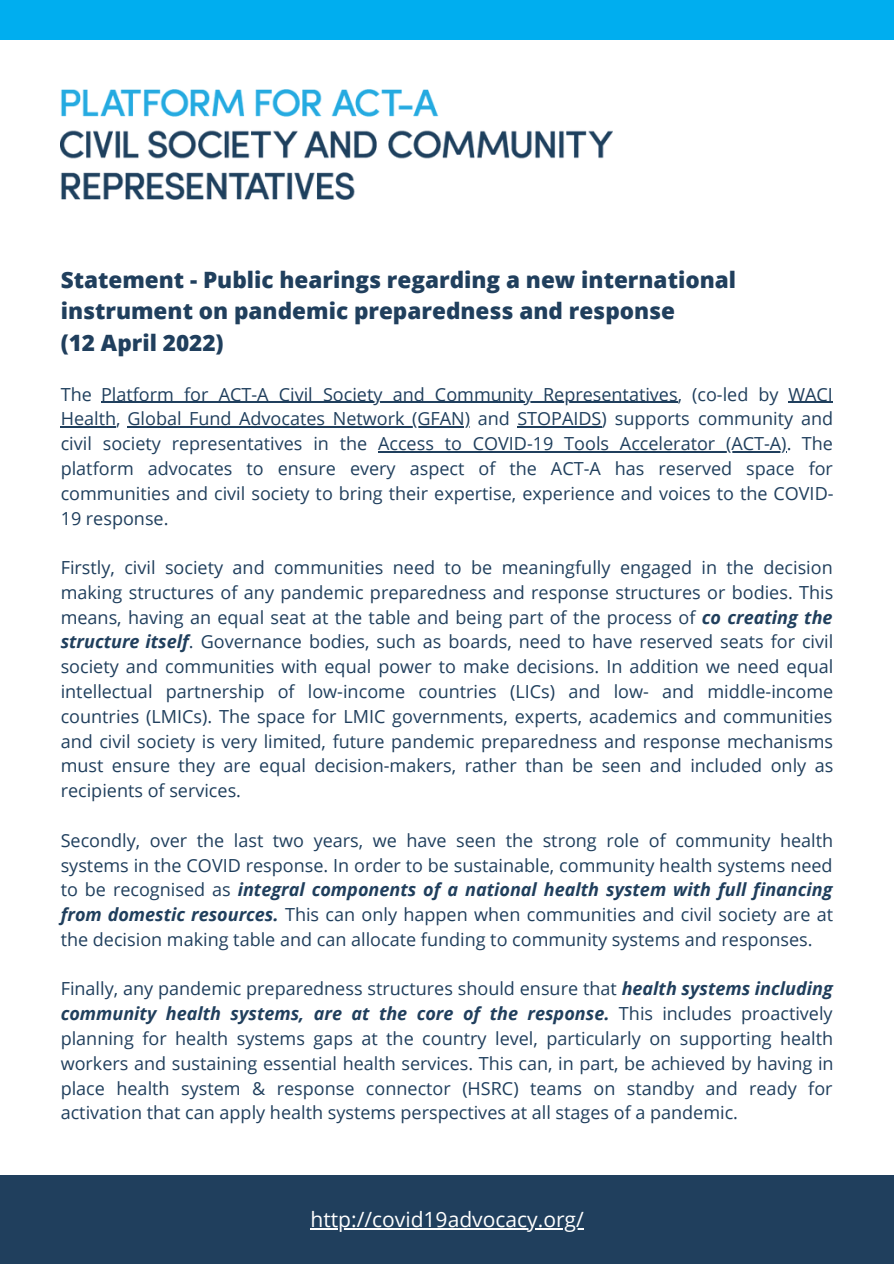
<style>
.page{position:relative;width:894px;height:1264px;background:#fff}
.page>*{position:absolute;margin:0;border:0;box-sizing:border-box;transform-origin:0 0}
.t1{font:800 22.5px/31.5px "Open Sans";color:#203f5d}
.t2{font:21px "Open Sans";color:#fff}
.t3{font:18px/24.8px "Open Sans";color:#203f5d;text-align:justify}
.s1{font-weight:700;font-style:italic}
</style>
<div class="page">
<div style="left:0;top:0;width:893px;height:40px;background:#00aeef"></div>
<div style="left:0;top:1175px;width:893px;height:88px;background:#203f5d"></div>
<hr style="left:101px;top:402px;width:576px;height:1px;background:#203f5d">
<hr style="left:788px;top:402px;width:44px;height:1px;background:#203f5d">
<hr style="left:61px;top:426px;width:55px;height:1px;background:#203f5d">
<hr style="left:127px;top:426px;width:343px;height:1px;background:#203f5d">
<hr style="left:517px;top:426px;width:84px;height:1px;background:#203f5d">
<hr style="left:378px;top:451px;width:408px;height:1px;background:#203f5d">
<img style="left:61px;top:89px;width:551px;height:111px">
<hr style="left:310px;top:1228px;width:273px;height:1px;background:#fff">
<p class="t1" style="left:61px;top:263px;width:676px">Statement - Public hearings regarding a new international instrument on pandemic preparedness and response</p>
<p class="t1" style="left:61px;top:326px;width:164px">(12 April 2022)</p>
<p class="t3" style="left:61px;top:381px;width:774px">The Platform for ACT-A Civil Society and Community Representatives, (co-led by WACI Health, Global Fund Advocates Network (GFAN) and STOPAIDS) supports community and civil society representatives in the Access to COVID-19 Tools Accelerator (ACT-A). The platform advocates to ensure every aspect of the ACT-A has reserved space for communities and civil society to bring their expertise, experience and voices to the COVID-19 response.</p>
<p class="t3" style="left:61px;top:554px;width:774px">Firstly, civil society and communities need to be meaningfully engaged in the decision making structures of any pandemic preparedness and response structures or bodies. This means, having an equal seat at the table and being part of the process of <span class="s1">co creating the structure itself</span>. Governance bodies, such as boards, need to have reserved seats for civil society and communities with equal power to make decisions. In addition we need equal intellectual partnership of low-income countries (LICs) and low- and middle-income countries (LMICs). The space for LMIC governments, experts, academics and communities and civil society is very limited, future pandemic preparedness and response mechanisms must ensure they are equal decision-makers, rather than be seen and included only as recipients of services.</p>
<p class="t3" style="left:61px;top:827px;width:773px">Secondly, over the last two years, we have seen the strong role of community health systems in the COVID response. In order to be sustainable, community health systems need to be recognised as <span class="s1">integral components of a national health system with full financing from domestic resources.</span> This can only happen when communities and civil society are at the decision making table and can allocate funding to community systems and responses.</p>
<p class="t3" style="left:61px;top:976px;width:774px">Finally, any pandemic preparedness structures should ensure that <span class="s1">health systems including community health systems, are at the core of the response.</span> This includes proactively planning for health systems gaps at the country level, particularly on supporting health workers and sustaining essential health services. This can, in part, be achieved by having in place health system &amp; response connector (HSRC) teams on standby and ready for activation that can apply health systems perspectives at all stages of a pandemic.</p>
<p class="t2" style="left:310px;top:1204px;width:275px">http://covid19advocacy.org/</p>
</div>
